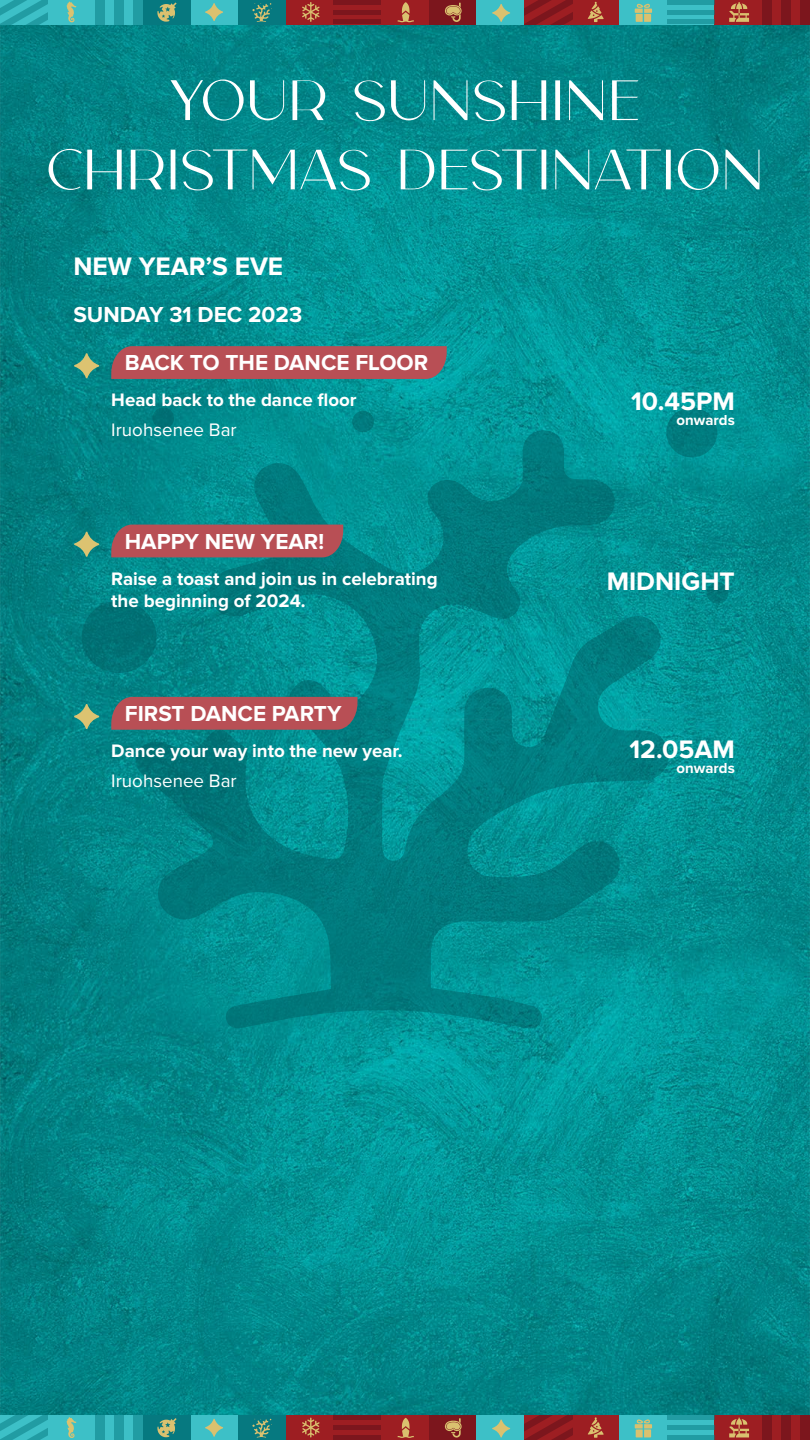
<style>
.page{position:relative;width:810px;height:1440px;background:#fff}
.page>*{position:absolute;margin:0;border:0;box-sizing:border-box;transform-origin:0 0}
.t1{font:300 57.75px/69.3px "Carla Sans";color:#fff;text-align:center}
.t2{font:700 26.25px "Proxima Nova";color:#fff}
.t3{font:700 22.5px "Proxima Nova";color:#fff}
.t4{font:700 18.75px/22.5px "Proxima Nova";color:#fff}
.t5{font:18.75px "Proxima Nova";color:#fff}
.t6{font:700 15px "Proxima Nova";color:#fff}
</style>
<div class="page">
<img style="left:0;top:0;width:810px;height:1440px">
<div style="left:286px;top:0;width:190px;height:24px;background:#9d1e22"></div>
<div style="left:429px;top:0;width:47px;height:24px;background:#7c161d"></div>
<div style="left:0;top:0;width:286px;height:24px;background:#3dc0c7"></div>
<div style="left:477px;top:0;width:47px;height:24px;background:#3dc0c7"></div>
<div style="left:524px;top:0;width:95px;height:24px;background:#9d1e22"></div>
<div style="left:619px;top:0;width:96px;height:24px;background:#3dc0c7"></div>
<div style="left:715px;top:0;width:95px;height:24px;background:#9d1e22"></div>
<div style="left:667px;top:0;width:48px;height:5px;background:#219ca3"></div>
<div style="left:667px;top:10px;width:48px;height:5px;background:#219ca3"></div>
<hr style="left:667px;top:20px;width:48px;height:4px;background:#219ca3">
<div style="left:334px;top:0;width:47px;height:5px;background:#7c161d"></div>
<div style="left:334px;top:10px;width:47px;height:5px;background:#7c161d"></div>
<hr style="left:334px;top:20px;width:47px;height:4px;background:#7c161d">
<div style="left:134px;top:0;width:9px;height:24px;background:#219ca3"></div>
<div style="left:115px;top:0;width:9px;height:24px;background:#219ca3"></div>
<div style="left:95px;top:0;width:10px;height:24px;background:#219ca3"></div>
<div style="left:801px;top:0;width:9px;height:24px;background:#7c161d"></div>
<div style="left:782px;top:0;width:9px;height:24px;background:#7c161d"></div>
<div style="left:762px;top:0;width:10px;height:24px;background:#7c161d"></div>
<svg style="left:0;top:0;width:48px;height:24px"></svg>
<div style="left:143px;top:0;width:48px;height:24px;background:#067980"></div>
<div style="left:238px;top:0;width:48px;height:24px;background:#067980"></div>
<svg style="left:252px;top:3px;width:20px;height:19px"></svg>
<svg style="left:66px;top:1px;width:10px;height:21px"></svg>
<svg style="left:492px;top:0;width:80px;height:24px"></svg>
<svg style="left:157px;top:3px;width:66px;height:19px"></svg>
<svg style="left:302px;top:2px;width:18px;height:20px"></svg>
<svg style="left:588px;top:2px;width:16px;height:20px"></svg>
<svg style="left:729px;top:2px;width:20px;height:20px"></svg>
<svg style="left:634px;top:3px;width:18px;height:19px"></svg>
<svg style="left:398px;top:2px;width:16px;height:20px"></svg>
<svg style="left:444px;top:3px;width:18px;height:19px"></svg>
<div style="left:286px;top:1416px;width:190px;height:24px;background:#9d1e22"></div>
<div style="left:429px;top:1416px;width:47px;height:24px;background:#7c161d"></div>
<div style="left:0;top:1416px;width:286px;height:24px;background:#3dc0c7"></div>
<div style="left:477px;top:1416px;width:47px;height:24px;background:#3dc0c7"></div>
<div style="left:524px;top:1416px;width:95px;height:24px;background:#9d1e22"></div>
<div style="left:619px;top:1416px;width:96px;height:24px;background:#3dc0c7"></div>
<div style="left:715px;top:1416px;width:95px;height:24px;background:#9d1e22"></div>
<hr style="left:667px;top:1416px;width:48px;height:4px;background:#219ca3">
<div style="left:667px;top:1425px;width:48px;height:5px;background:#219ca3"></div>
<div style="left:667px;top:1435px;width:48px;height:5px;background:#219ca3"></div>
<hr style="left:334px;top:1416px;width:47px;height:4px;background:#7c161d">
<div style="left:334px;top:1425px;width:47px;height:5px;background:#7c161d"></div>
<div style="left:334px;top:1435px;width:47px;height:5px;background:#7c161d"></div>
<div style="left:134px;top:1416px;width:9px;height:24px;background:#219ca3"></div>
<div style="left:115px;top:1416px;width:9px;height:24px;background:#219ca3"></div>
<div style="left:95px;top:1416px;width:10px;height:24px;background:#219ca3"></div>
<div style="left:801px;top:1416px;width:9px;height:24px;background:#7c161d"></div>
<div style="left:782px;top:1416px;width:9px;height:24px;background:#7c161d"></div>
<div style="left:762px;top:1416px;width:10px;height:24px;background:#7c161d"></div>
<svg style="left:0;top:1416px;width:48px;height:24px"></svg>
<div style="left:143px;top:1416px;width:48px;height:24px;background:#067980"></div>
<div style="left:238px;top:1416px;width:48px;height:24px;background:#067980"></div>
<svg style="left:252px;top:1418px;width:20px;height:20px"></svg>
<svg style="left:66px;top:1417px;width:10px;height:21px"></svg>
<svg style="left:492px;top:1416px;width:80px;height:24px"></svg>
<svg style="left:157px;top:1418px;width:66px;height:19px"></svg>
<svg style="left:302px;top:1418px;width:18px;height:19px"></svg>
<svg style="left:588px;top:1417px;width:16px;height:21px"></svg>
<svg style="left:729px;top:1418px;width:20px;height:19px"></svg>
<svg style="left:634px;top:1419px;width:18px;height:18px"></svg>
<svg style="left:398px;top:1418px;width:16px;height:20px"></svg>
<svg style="left:444px;top:1418px;width:18px;height:20px"></svg>
<svg style="left:135px;top:430px;width:534px;height:598px;background:#028a8d"></svg>
<div style="left:82px;top:600px;width:75px;height:73px;background:#007175;border-radius:50%"></div>
<svg style="left:666px;top:407px;width:52px;height:50px;background:#018285"></svg>
<svg style="left:152px;top:407px;width:22px;height:22px"></svg>
<svg style="left:706px;top:582px;width:22px;height:22px"></svg>
<svg style="left:352px;top:411px;width:22px;height:21px"></svg>
<svg style="left:74px;top:353px;width:25px;height:26px"></svg>
<div style="left:111px;top:346px;width:336px;height:33px;background:#b84f55"></div>
<svg style="left:74px;top:531px;width:25px;height:26px"></svg>
<div style="left:111px;top:525px;width:232px;height:32px;background:#b84f55"></div>
<svg style="left:74px;top:704px;width:25px;height:25px"></svg>
<div style="left:111px;top:697px;width:246px;height:33px;background:#b84f55"></div>
<h1 class="t1" style="left:46px;top:61px;width:720px">YOUR SUNSHINE chRISTMAS DESTINATION</h1>
<h2 class="t2" style="left:73px;top:251px;width:211px">NEW YEAR’S EVE</h2>
<p class="t3" style="left:73px;top:302px;width:230px">SUNDAY 31 DEC 2023</p>
<p class="t3" style="left:125px;top:350px;width:305px">BACK TO THE DANCE FLOOR</p>
<p class="t4" style="left:111px;top:389px;width:247px">Head back to the dance floor</p>
<p class="t5" style="left:111px;top:419px;width:127px">Iruohsenee Bar</p>
<p class="t3" style="left:125px;top:528px;width:201px">HAPPY NEW YEAR!</p>
<p class="t4" style="left:111px;top:568px;width:328px">Raise a toast and join us in celebrating the beginning of 2024.</p>
<p class="t3" style="left:125px;top:701px;width:218px">FIRST DANCE PARTY</p>
<p class="t4" style="left:111px;top:740px;width:293px">Dance your way into the new year.</p>
<p class="t5" style="left:111px;top:770px;width:127px">Iruohsenee Bar</p>
<h2 class="t2" style="left:631px;top:386px;width:105px">10.45PM</h2>
<p class="t6" style="left:677px;top:411px;width:60px">onwards</p>
<h2 class="t2" style="left:607px;top:566px;width:130px">MIDNIGHT</h2>
<h2 class="t2" style="left:630px;top:734px;width:107px">12.05AM</h2>
<p class="t6" style="left:677px;top:759px;width:60px">onwards</p>
</div>
